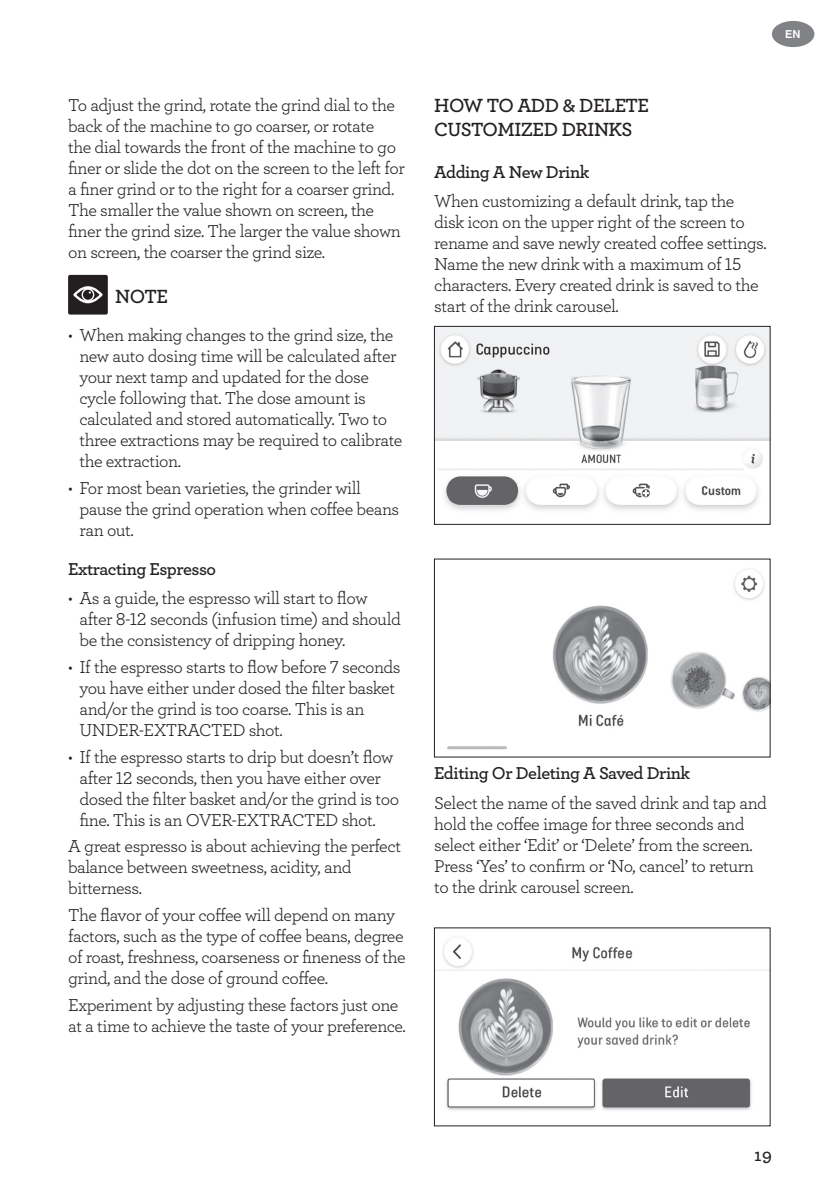
<style>
.page{position:relative;width:840px;height:1191px;background:#fff}
.page>*{position:absolute;margin:0;border:0;box-sizing:border-box;transform-origin:0 0}
.t1{font:600 20px/24px "Archer";letter-spacing:-.025em;color:#231f20}
.t2{font:18px/21px "Archer";letter-spacing:-.025em;color:#231f20}
.t3{font:600 18px "Archer";letter-spacing:-.025em;color:#231f20}
.t4{font:700 11px "Helvetica World";color:#fff}
</style>
<div class="page">
<div style="left:771px;top:21px;width:43px;height:26px;background:#808285;border-radius:50%"></div>
<div style="left:68px;top:275px;width:40px;height:39px;background:#231f20;border-radius:2px"></div>
<svg style="left:73px;top:286px;width:30px;height:17px"></svg>
<img style="left:436px;top:328px;width:332px;height:183px">
<div style="left:434px;top:326px;width:336px;height:198px;border:1px solid #231f20"></div>
<img style="left:447px;top:568px;width:321px;height:182px">
<img style="left:436px;top:937px;width:332px;height:174px">
<p class="t2" style="left:68px;top:93px;width:338px">To adjust the grind, rotate the grind dial to the back of the machine to go coarser, or rotate<br>the dial towards the front of the machine to go finer or slide the dot on the screen to the left for a finer grind or to the right for a coarser grind.<br>The smaller the value shown on screen, the finer the grind size. The larger the value shown on screen, the coarser the grind size.</p>
<p class="t1" style="left:115px;top:283px;width:54px">NOTE</p>
<p class="t2" style="left:79px;top:324px;width:324px;text-indent:-11px">• When making changes to the grind size, the new auto dosing time will be calculated after your next tamp and updated for the dose cycle following that. The dose amount is calculated and stored automatically. Two to three extractions may be required to calibrate the extraction.</p>
<p class="t2" style="left:79px;top:477px;width:321px;text-indent:-11px">• For most bean varieties, the grinder will pause the grind operation when coffee beans ran out.</p>
<p class="t3" style="left:68px;top:555px;width:149px">Extracting Espresso</p>
<p class="t2" style="left:79px;top:587px;width:323px;text-indent:-11px">• As a guide, the espresso will start to flow after 8-12 seconds (infusion time) and should be the consistency of dripping honey.</p>
<p class="t2" style="left:79px;top:655px;width:322px;text-indent:-11px">• If the espresso starts to flow before 7 seconds you have either under dosed the filter basket and/or the grind is too coarse. This is an UNDER-EXTRACTED shot.</p>
<p class="t2" style="left:79px;top:745px;width:321px;text-indent:-11px">• If the espresso starts to drip but doesn’t flow after 12 seconds, then you have either over dosed the filter basket and/or the grind is too fine. This is an OVER-EXTRACTED shot.</p>
<p class="t2" style="left:68px;top:835px;width:334px">A great espresso is about achieving the perfect balance between sweetness, acidity, and bitterness.</p>
<p class="t2" style="left:68px;top:903px;width:339px">The flavor of your coffee will depend on many factors, such as the type of coffee beans, degree of roast, freshness, coarseness or fineness of the grind, and the dose of ground coffee.</p>
<p class="t2" style="left:68px;top:993px;width:339px">Experiment by adjusting these factors just one at a time to achieve the taste of your preference.</p>
<p class="t4" style="left:784px;top:28px;width:17px">EN</p>
<p class="t1" style="left:434px;top:93px;width:216px">HOW TO ADD &amp; DELETE<br>CUSTOMIZED DRINKS</p>
<p class="t3" style="left:434px;top:158px;width:157px">Adding A New Drink</p>
<p class="t2" style="left:434px;top:190px;width:334px">When customizing a default drink, tap the disk icon on the upper right of the screen to rename and save newly created coffee settings.<br>Name the new drink with a maximum of 15 characters. Every created drink is saved to the start of the drink carousel.</p>
<p class="t3" style="left:434px;top:760px;width:257px">Editing Or Deleting A Saved Drink</p>
<p class="t2" style="left:434px;top:791px;width:334px">Select the name of the saved drink and tap and hold the coffee image for three seconds and select either ‘Edit’ or ‘Delete’ from the screen.<br>Press ‘Yes’ to confirm or ‘No, cancel’ to return to the drink carousel screen.</p>
<p class="t3" style="left:753px;top:1141px;width:19px">19</p>
</div>
